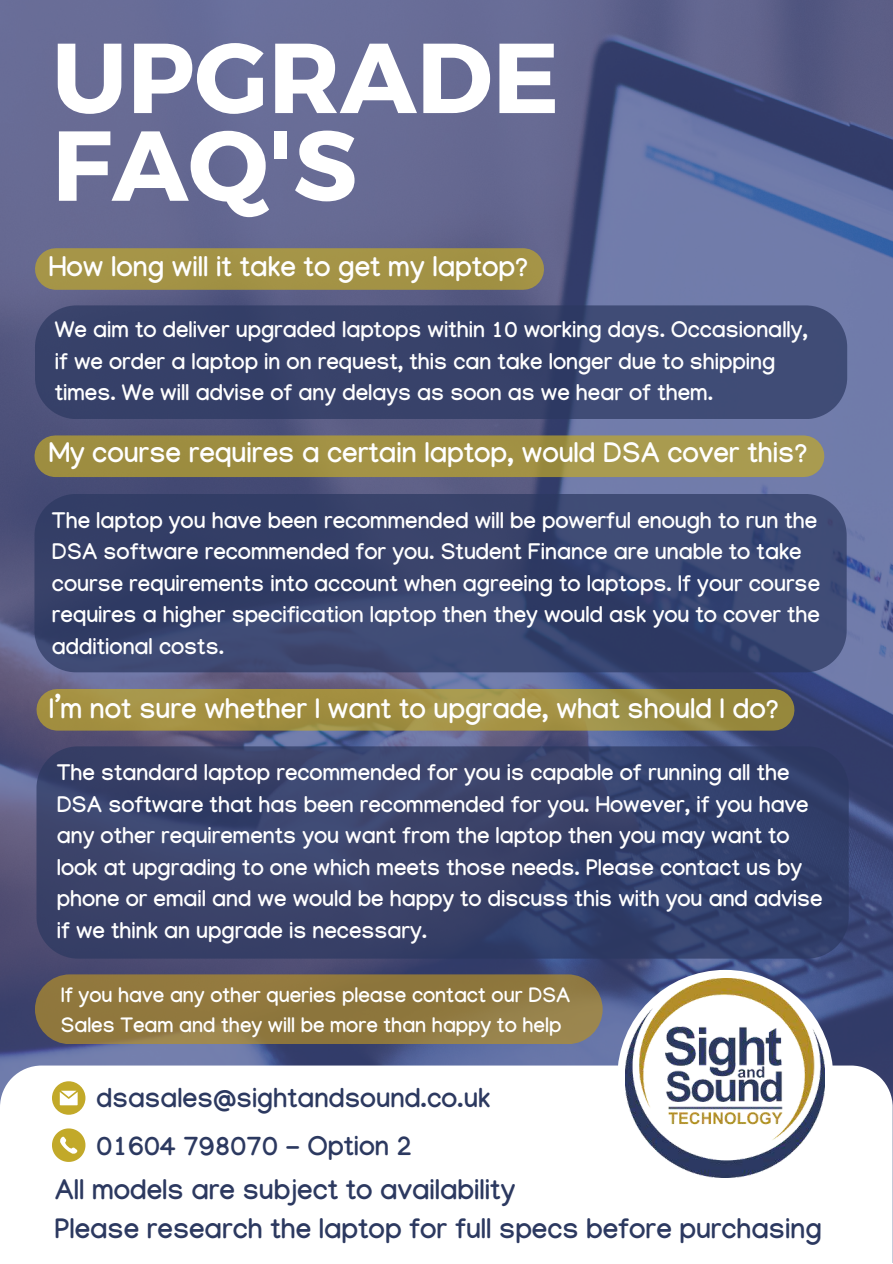
<style>
.page{position:relative;width:893px;height:1264px;background:#fff}
.page>*{position:absolute;margin:0;border:0;box-sizing:border-box;transform-origin:0 0}
.t1{font:700 99.15px/87.6px "Montserrat";color:#fff}
.t2{font:700 28.05px "Manjari";color:#fff}
.t3{font:700 27.9px/38.4px "Manjari";color:#2c3960}
.t4{font:700 27px "Manjari";color:#2c3960}
.t5{font:700 22.5px/31.5px "Manjari";color:#fff}
.t6{font:700 20.7px/30.3px "Manjari";color:#fff}
</style>
<div class="page">
<img style="left:0;top:0;width:892px;height:1065px">
<div style="left:55px;top:435px;width:748px;height:42px;background:#a29144"></div>
<svg style="left:34px;top:494px;width:812px;height:178px;background:#38436d"></svg>
<img style="left:625px;top:978px;width:199px;height:199px">
<div style="left:35px;top:974px;width:567px;height:70px;background:linear-gradient(to bottom,#8f763c,#947d45);border-radius:35px"></div>
<svg style="left:52px;top:1081px;width:33px;height:33px"></svg>
<svg style="left:52px;top:1128px;width:33px;height:33px"></svg>
<div style="left:56px;top:248px;width:467px;height:42px;background:#a49346"></div>
<svg style="left:35px;top:305px;width:812px;height:114px;background:#3a456d"></svg>
<div style="left:57px;top:689px;width:716px;height:41px;background:linear-gradient(to right,#a79344,#9c8f45)"></div>
<svg style="left:36px;top:746px;width:812px;height:212px;background:#37416a"></svg>
<h1 class="t1" style="left:52px;top:36px;width:509px">UPGRADE<br>FAQ'S</h1>
<p class="t2" style="left:49px;top:249px;width:481px">How long will it take to get my laptop?</p>
<p class="t5" style="left:55px;top:313px;width:754px">We aim to deliver upgraded laptops within 10 working days. Occasionally, if we order a laptop in on request, this can take longer due to shipping times. We will advise of any delays as soon as we hear of them.</p>
<p class="t2" style="left:49px;top:436px;width:760px">My course requires a certain laptop, would DSA cover this?</p>
<p class="t5" style="left:52px;top:504px;width:769px">The laptop you have been recommended will be powerful enough to run the DSA software recommended for you. Student Finance are unable to take course requirements into account when agreeing to laptops. If your course requires a higher specification laptop then they would ask you to cover the additional costs.</p>
<p class="t2" style="left:49px;top:691px;width:731px">I’m not sure whether I want to upgrade, what should I do?</p>
<p class="t5" style="left:57px;top:756px;width:767px">The standard laptop recommended for you is capable of running all the DSA software that has been recommended for you. However, if you have any other requirements you want from the laptop then you may want to look at upgrading to one which meets those needs. Please contact us by phone or email and we would be happy to discuss this with you and advise if we think an upgrade is necessary.</p>
<p class="t6" style="left:61px;top:979px;width:511px">If you have any other queries please contact our DSA<br>Sales Team and they will be more than happy to help</p>
<p class="t4" style="left:97px;top:1081px;width:395px">dsasales@sightandsound.co.uk</p>
<p class="t4" style="left:97px;top:1130px;width:317px">01604 798070 - Option 2</p>
<p class="t3" style="left:55px;top:1170px;width:768px">All models are subject to availability<br>Please research the laptop for full specs before purchasing</p>
</div>
